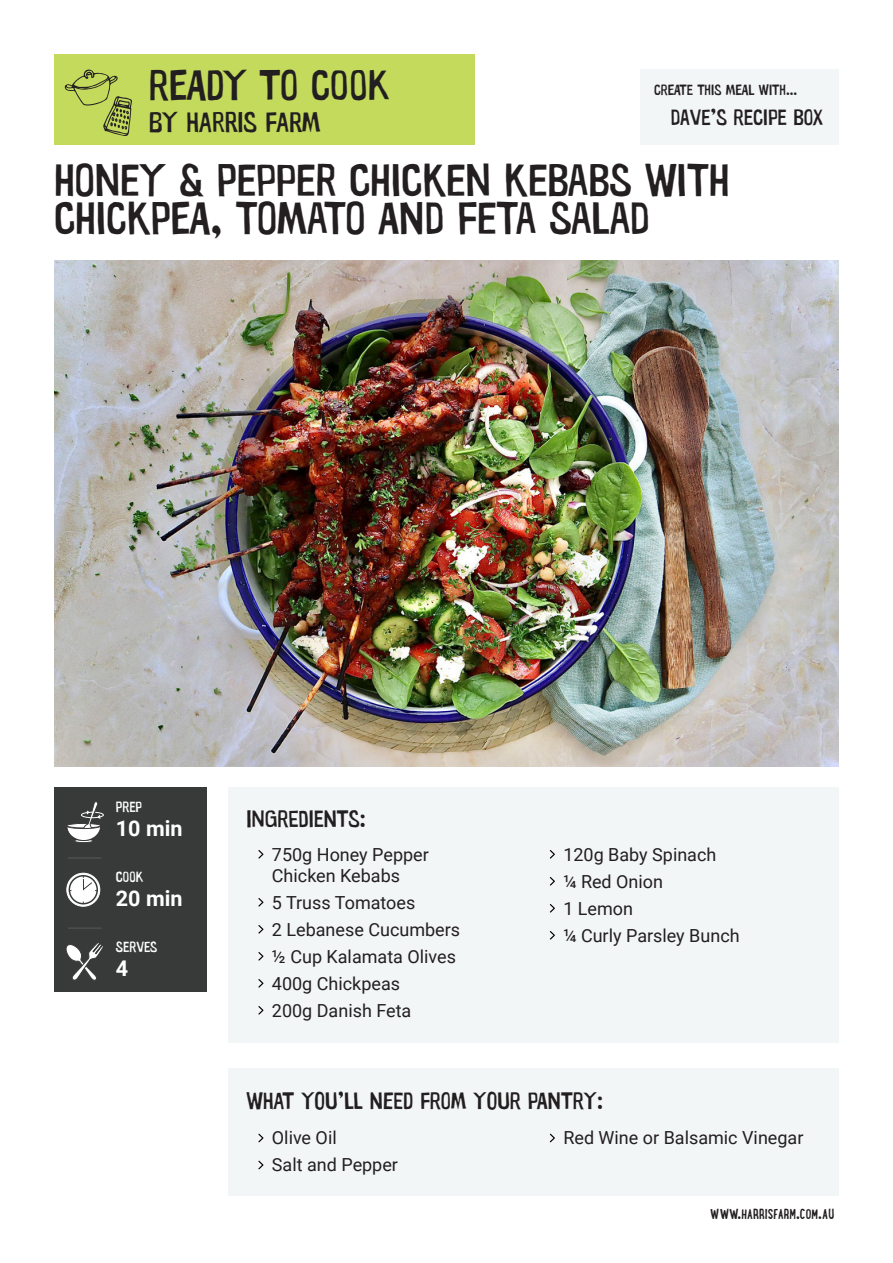
<style>
.page{position:relative;width:893px;height:1263px;background:#fff}
.page>*{position:absolute;margin:0;border:0;box-sizing:border-box;transform-origin:0 0}
.t1{font:46.05px/38.4px "Warugaki";color:#231f20}
.t2{font:43.2px "Warugaki";letter-spacing:-.005em;color:#231f20}
.t3{font:28.8px "Warugaki";color:#231f20}
.t4{font:24px "Warugaki";color:#231f20}
.t5{font:22.5px "Warugaki";color:#231f20}
.t6{font:700 21.6px "Roboto";color:#fff}
.t7{font:18px/21.6px "Roboto";color:#231f20}
.t8{font:700 15px "Lunch Box";color:#231f20}
.t9{font:15px "Warugaki";color:#231f20}
.t10{font:15px "Warugaki";color:#fff}
</style>
<div class="page">
<div style="left:228px;top:787px;width:611px;height:255px;background:#f3f6f7"></div>
<div style="left:54px;top:54px;width:420px;height:90px;background:#c3da5d"></div>
<div style="left:228px;top:1068px;width:611px;height:128px;background:#f3f6f7"></div>
<img style="left:54px;top:261px;width:785px;height:505px">
<div style="left:54px;top:787px;width:152px;height:204px;background:#383a39"></div>
<hr style="left:68px;top:857px;width:34px;height:1px;background:#535353">
<hr style="left:68px;top:927px;width:34px;height:2px;background:#535353">
<svg style="left:258px;top:850px;width:5px;height:8px"></svg>
<svg style="left:258px;top:1006px;width:5px;height:8px"></svg>
<svg style="left:258px;top:898px;width:5px;height:8px"></svg>
<svg style="left:550px;top:850px;width:5px;height:8px"></svg>
<svg style="left:258px;top:925px;width:5px;height:8px"></svg>
<svg style="left:550px;top:877px;width:5px;height:8px"></svg>
<svg style="left:258px;top:952px;width:5px;height:8px"></svg>
<svg style="left:550px;top:904px;width:5px;height:8px"></svg>
<svg style="left:258px;top:979px;width:5px;height:8px"></svg>
<svg style="left:550px;top:931px;width:5px;height:8px"></svg>
<svg style="left:258px;top:1134px;width:5px;height:8px"></svg>
<svg style="left:258px;top:1161px;width:5px;height:8px"></svg>
<svg style="left:550px;top:1134px;width:5px;height:8px"></svg>
<div style="left:641px;top:69px;width:198px;height:75px;background:#f3f6f7"></div>
<svg style="left:64px;top:69px;width:68px;height:67px"></svg>
<svg style="left:66px;top:943px;width:37px;height:38px"></svg>
<div style="left:74px;top:839px;width:19px;height:4px;border:1px solid #3a3a3a;border-radius:50%"></div>
<svg style="left:67px;top:801px;width:37px;height:40px"></svg>
<svg style="left:67px;top:873px;width:33px;height:33px"></svg>
<div style="left:66px;top:873px;width:34px;height:34px;border:1px solid #fff;border-radius:50%"></div>
<div style="left:69px;top:876px;width:28px;height:28px;background:#fff;border-radius:50%"></div>
<div style="left:69px;top:875px;width:29px;height:29px;border:2px solid #383a39;border-radius:50%"></div>
<svg style="left:83px;top:875px;width:14px;height:16px"></svg>
<p class="t2" style="left:149px;top:58px;width:243px">READY TO COOK</p>
<p class="t3" style="left:149px;top:104px;width:173px">BY HARRIS FARM</p>
<p class="t9" style="left:654px;top:80px;width:145px">CREATE THIS MEAL WITH...</p>
<p class="t5" style="left:671px;top:104px;width:154px">DAVE’S RECIPE BOX</p>
<p class="t1" style="left:54px;top:160px;width:677px">HONEY &amp; PEPPER CHICKEN KEBABS WITH<br>CHICKPEA, TOMATO AND FETA SALAD</p>
<p class="t10" style="left:116px;top:797px;width:28px">PREP</p>
<p class="t6" style="left:116px;top:813px;width:68px">10 min</p>
<p class="t10" style="left:116px;top:867px;width:29px">COOK</p>
<p class="t6" style="left:116px;top:883px;width:68px">20 min</p>
<p class="t10" style="left:116px;top:938px;width:43px">SERVES</p>
<p class="t6" style="left:116px;top:953px;width:14px">4</p>
<p class="t4" style="left:246px;top:804px;width:121px">INGREDIENTS:</p>
<p class="t7" style="left:272px;top:843px;width:158px">750g Honey Pepper<br>Chicken Kebabs</p>
<p class="t7" style="left:272px;top:891px;width:145px">5 Truss Tomatoes</p>
<p class="t7" style="left:272px;top:918px;width:190px">2 Lebanese Cucumbers</p>
<p class="t7" style="left:272px;top:945px;width:186px">½ Cup Kalamata Olives</p>
<p class="t7" style="left:272px;top:972px;width:130px">400g Chickpeas</p>
<p class="t7" style="left:272px;top:999px;width:141px">200g Danish Feta</p>
<p class="t7" style="left:563px;top:843px;width:155px">120g Baby Spinach</p>
<p class="t7" style="left:563px;top:870px;width:101px">¼ Red Onion</p>
<p class="t7" style="left:563px;top:897px;width:71px">1 Lemon</p>
<p class="t7" style="left:563px;top:924px;width:178px">¼ Curly Parsley Bunch</p>
<p class="t4" style="left:246px;top:1085px;width:358px">WHAT YOU’LL NEED FROM YOUR PANTRY:</p>
<p class="t7" style="left:272px;top:1126px;width:66px">Olive Oil</p>
<p class="t7" style="left:272px;top:1153px;width:128px">Salt and Pepper</p>
<p class="t7" style="left:563px;top:1126px;width:242px">Red Wine or Balsamic Vinegar</p>
<p class="t8" style="left:710px;top:1204px;width:126px">WWW.HARRISFARM.COM.AU</p>
</div>
